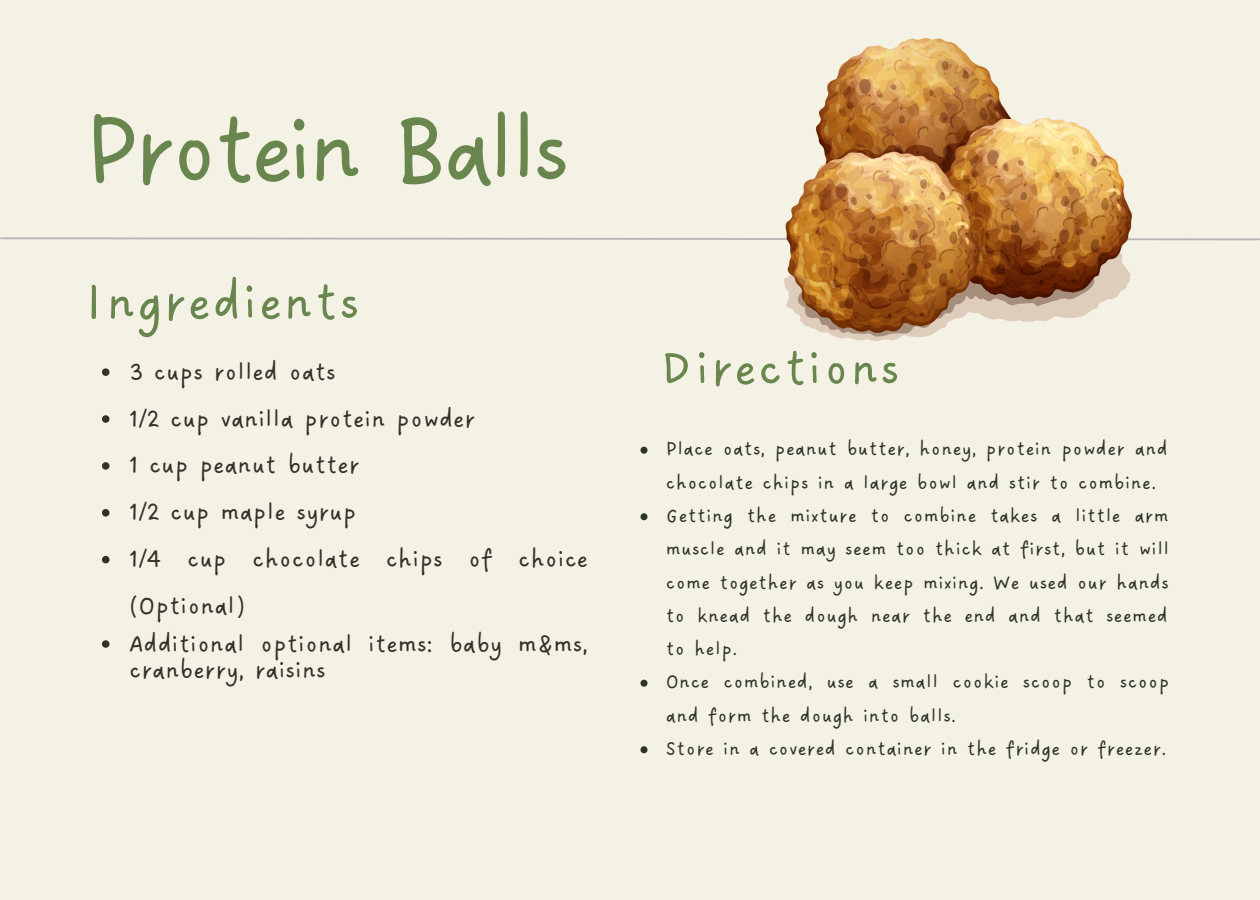
<style>
.page{position:relative;width:1260px;height:900px;background:#f4f1e5}
.page>*{position:absolute;margin:0;border:0;box-sizing:border-box;transform-origin:0 0}
.t1{font:106.25px "DO Sans Regular Alt";letter-spacing:-.065em;color:#68864d}
.t2{font:56.75px "DO Sans Regular Alt";letter-spacing:.02em;color:#68864d}
.t3{font:55px "DO Sans Regular Alt";letter-spacing:.02em;color:#68864d}
.t4{font:27px/47px "DO Sans Regular Alt";color:#352f28}
.t5{font:21px/33.2px "DO Sans Regular Alt";letter-spacing:.02em;color:#2b3425}
</style>
<div class="page">
<svg style="left:0;top:237px;width:1260px;height:4px"></svg>
<img style="left:784px;top:39px;width:347px;height:301px">
<svg style="left:641px;top:447px;width:7px;height:7px"></svg>
<svg style="left:641px;top:513px;width:7px;height:7px"></svg>
<svg style="left:641px;top:680px;width:7px;height:7px"></svg>
<svg style="left:641px;top:746px;width:7px;height:7px"></svg>
<svg style="left:102px;top:368px;width:7px;height:8px"></svg>
<svg style="left:102px;top:415px;width:7px;height:8px"></svg>
<svg style="left:102px;top:462px;width:7px;height:8px"></svg>
<svg style="left:102px;top:509px;width:7px;height:8px"></svg>
<svg style="left:102px;top:556px;width:7px;height:7px"></svg>
<svg style="left:102px;top:640px;width:7px;height:8px"></svg>
<p class="t1" style="left:83px;top:88px;width:488px">Protein Balls</p>
<p class="t2" style="left:83px;top:269px;width:278px">Ingredients</p>
<p class="t4" style="left:129px;top:349px;width:208px">3 cups rolled oats</p>
<p class="t4" style="left:129px;top:396px;width:348px">1/2 cup vanilla protein powder</p>
<p class="t4" style="left:129px;top:443px;width:232px">1 cup peanut butter</p>
<p class="t4" style="left:129px;top:490px;width:229px">1/2 cup maple syrup</p>
<p class="t4" style="left:129px;top:537px;width:461px">1/4 cup chocolate chips of choice (Optional)</p>
<p class="t4" style="left:129px;top:632px;width:460px;line-height:26.2px">Additional optional items: baby m&amp;ms, cranberry, raisins</p>
<p class="t3" style="left:659px;top:336px;width:242px">Directions</p>
<p class="t5" style="left:666px;top:434px;width:504px">Place oats, peanut butter, honey, protein powder and chocolate chips in a large bowl and stir to combine.</p>
<p class="t5" style="left:666px;top:500px;width:505px;text-align:justify">Getting the mixture to combine takes a little arm muscle and it may seem too thick at first, but it will come together as you keep mixing. We used our hands to knead the dough near the end and that seemed to help.</p>
<p class="t5" style="left:666px;top:667px;width:505px">Once combined, use a small cookie scoop to scoop and form the dough into balls.</p>
<p class="t5" style="left:666px;top:733px;width:502px">Store in a covered container in the fridge or freezer.</p>
</div>
